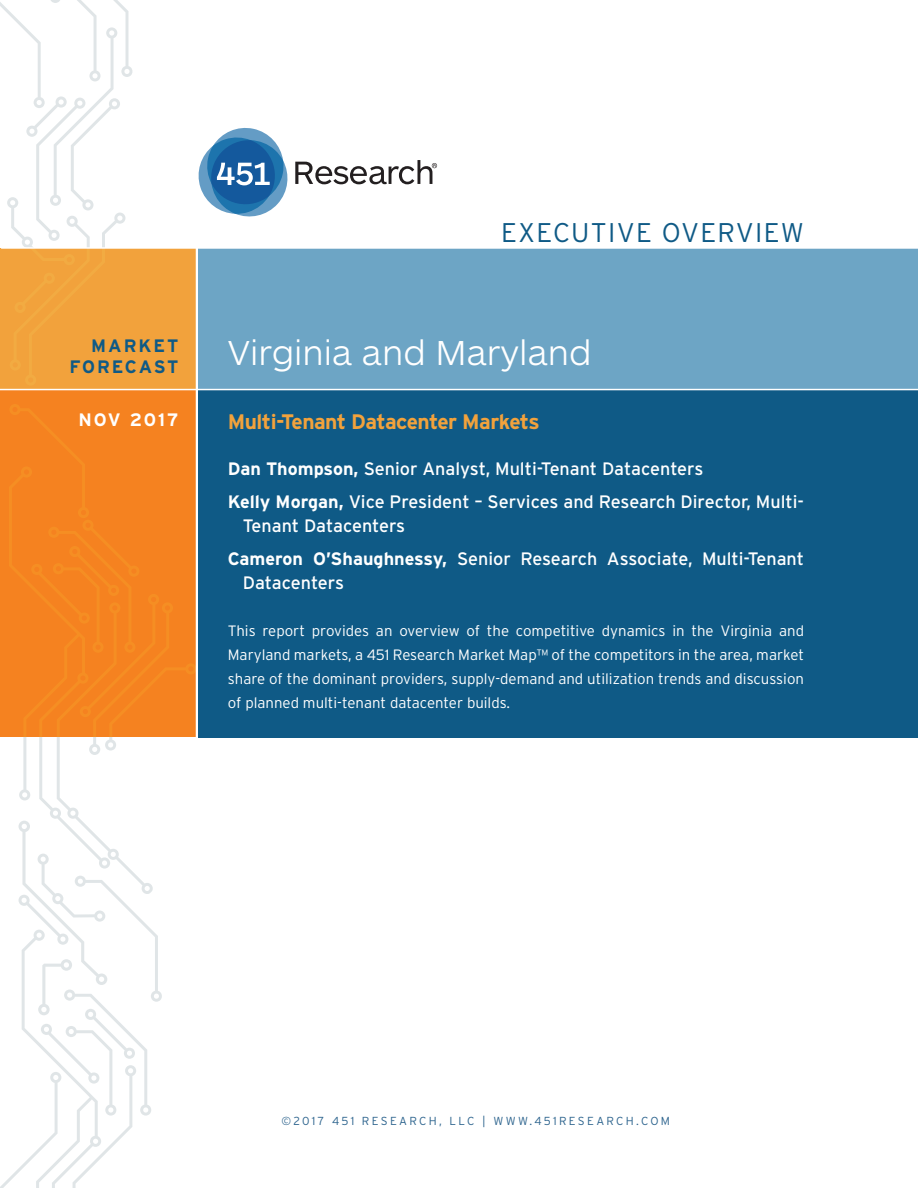
<style>
.page{position:relative;width:918px;height:1188px;background:#fff}
.page>*{position:absolute;margin:0;border:0;box-sizing:border-box;transform-origin:0 0}
.Report_Title{font:300 36px "ARS Maquette Pro";color:#fff}
.t1{font:300 27px "Interstate";letter-spacing:.05em;color:#0f5a86}
.Subheader{font:700 21px "Interstate";letter-spacing:-.025em;color:#f2a23c}
.Author{font:18px/24px "Interstate";color:#fff}
.Report_Brand{font:700 18px/21.6px "Interstate";letter-spacing:.11em;color:#0f5a86;text-align:right}
.Date{font:700 18px "Interstate";letter-spacing:.11em;color:#fff}
.Hook_Text{font:300 15px/24px "Interstate";color:#fff;text-align:justify}
.Website{font:300 11.7px "Interstate";letter-spacing:.2em;color:#2d648e}
.s1{font-weight:700}
</style>
<div class="page">
<div style="left:198px;top:390px;width:720px;height:348px;background:#0f5a86"></div>
<div style="left:0;top:390px;width:196px;height:347px;background:#f58220"></div>
<div style="left:0;top:248px;width:196px;height:142px;background:#f2a23c"></div>
<div style="left:198px;top:248px;width:720px;height:142px;background:#6da5c5"></div>
<hr style="left:0;top:389px;width:918px;height:1px;background:#fff">
<hr style="left:1px;top:247px;width:917px;height:2px;background:#fff">
<svg style="left:198px;top:127px;width:239px;height:90px"></svg>
<svg style="left:0;top:404px;width:196px;height:784px"></svg>
<svg style="left:0;top:0;width:133px;height:249px"></svg>
<p class="Report_Brand" style="left:70px;top:334px;width:110px">MARKET<br>FORECAST</p>
<p class="Date" style="left:78px;top:409px;width:102px">NOV 2017</p>
<p class="t1" style="left:501px;top:216px;width:305px">EXECUTIVE OVERVIEW</p>
<p class="Report_Title" style="left:228px;top:329px;width:365px">Virginia and Maryland</p>
<p class="Subheader" style="left:228px;top:409px;width:313px">Multi-Tenant Datacenter Markets</p>
<p class="Author" style="left:228px;top:457px;width:477px"><span class="s1">Dan Thompson,</span> Senior Analyst, Multi-Tenant Datacenters</p>
<p class="Author" style="left:243px;top:490px;width:563px;text-indent:-15px"><span class="s1">Kelly Morgan,</span> Vice President – Services and Research Director, Multi-<br>Tenant Datacenters</p>
<p class="Author" style="left:243px;top:547px;width:563px;text-indent:-15px"><span class="s1">Cameron O’Shaughnessy,</span> Senior Research Associate, Multi-Tenant<br>Datacenters</p>
<p class="Hook_Text" style="left:228px;top:618px;width:578px">This report provides an overview of the competitive dynamics in the Virginia and Maryland markets, a 451 Research Market Map™ of the competitors in the area, market share of the dominant providers, supply-demand and utilization trends and discussion of planned multi-tenant datacenter builds.</p>
<p class="Website" style="left:281px;top:1114px;width:390px">©2017 451 RESEARCH, LLC | WWW.451RESEARCH.COM</p>
</div>
